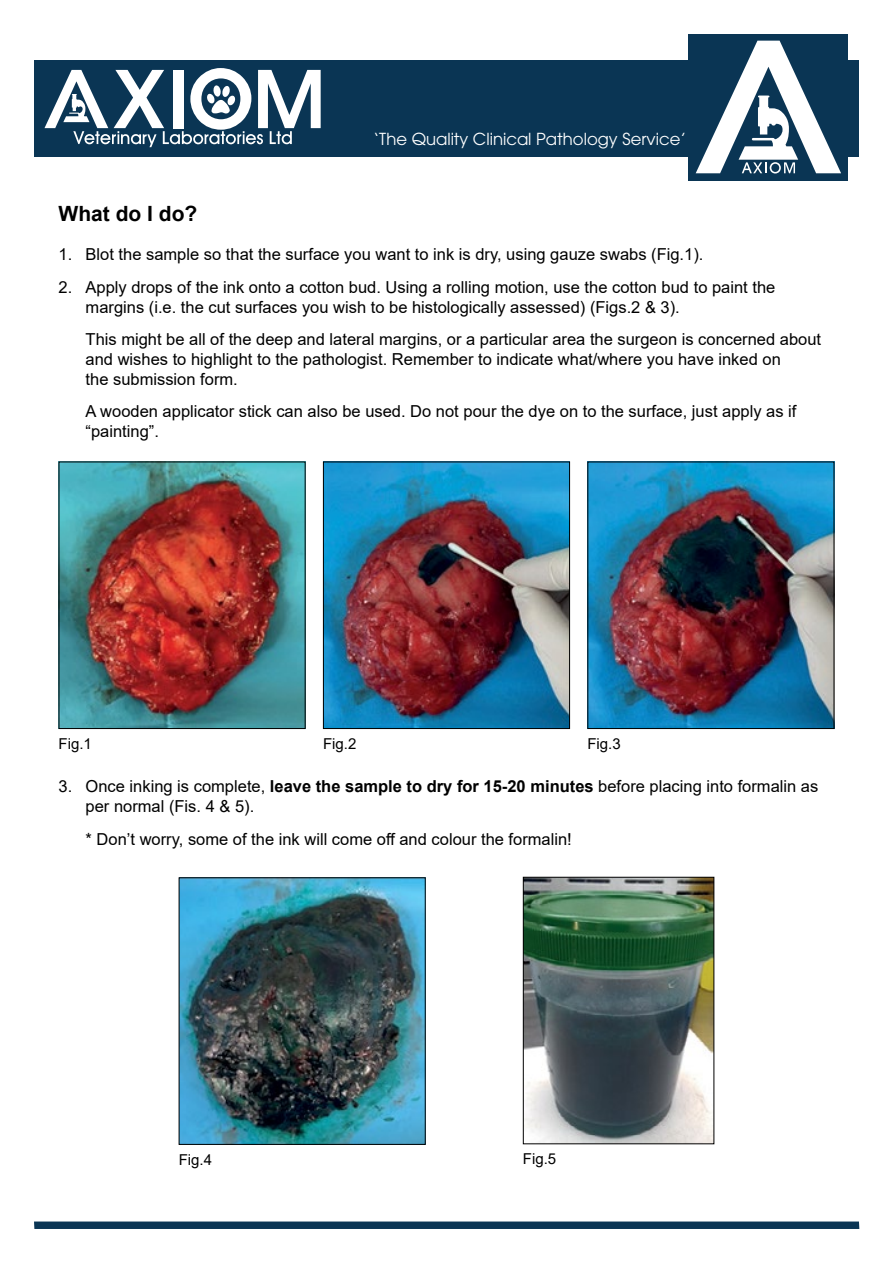
<style>
.page{position:relative;width:893px;height:1263px;background:#fff}
.page>*{position:absolute;margin:0;border:0;box-sizing:border-box;transform-origin:0 0}
.t1{font:700 21px "Arial";color:#000}
.t2{font:16.5px/19.8px "Arial";color:#000}
.t3{font:16.5px "ITC Avant Garde Pro";color:#fff}
.t4{font:15px "Arial";color:#000}
.s1{font-weight:700}
</style>
<div class="page">
<div style="left:34px;top:1221px;width:825px;height:8px;background:#0a3554"></div>
<div style="left:34px;top:60px;width:825px;height:96px;background:#0a3554"></div>
<svg style="left:44px;top:68px;width:277px;height:79px"></svg>
<div style="left:688px;top:34px;width:160px;height:146px;background:#0a3554"></div>
<svg style="left:696px;top:41px;width:145px;height:132px"></svg>
<img style="left:61px;top:464px;width:243px;height:263px">
<div style="left:59px;top:462px;width:247px;height:267px;border:1px solid #000"></div>
<img style="left:325px;top:464px;width:243px;height:263px">
<div style="left:323px;top:462px;width:247px;height:267px;border:1px solid #000"></div>
<img style="left:589px;top:464px;width:243px;height:263px">
<img style="left:181px;top:879px;width:243px;height:264px">
<div style="left:179px;top:877px;width:247px;height:268px;border:1px solid #000"></div>
<img style="left:525px;top:879px;width:187px;height:263px">
<div style="left:523px;top:877px;width:191px;height:267px;border:1px solid #000"></div>
<p class="t3" style="left:373px;top:129px;width:314px">‘The Quality Clinical Pathology Service’</p>
<p class="t1" style="left:59px;top:198px;width:140px">What do I do?</p>
<p class="t2" style="left:59px;top:244px;width:646px">1. Blot the sample so that the surface you want to ink is dry, using gauze swabs (Fig.1).</p>
<p class="t2" style="left:86px;top:277px;width:691px;text-indent:-27px">2. Apply drops of the ink onto a cotton bud. Using a rolling motion, use the cotton bud to paint the margins (i.e. the cut surfaces you wish to be histologically assessed) (Figs.2 &amp; 3).</p>
<p class="t2" style="left:86px;top:329px;width:737px">This might be all of the deep and lateral margins, or a particular area the surgeon is concerned about and wishes to highlight to the pathologist. Remember to indicate what/where you have inked on<br>the submission form.</p>
<p class="t2" style="left:86px;top:402px;width:712px">A wooden applicator stick can also be used. Do not pour the dye on to the surface, just apply as if “painting”.</p>
<p class="t4" style="left:59px;top:733px;width:35px">Fig.1</p>
<p class="t4" style="left:323px;top:733px;width:35px">Fig.2</p>
<p class="t4" style="left:587px;top:733px;width:35px">Fig.3</p>
<p class="t2" style="left:86px;top:776px;width:734px;text-indent:-27px">3. Once inking is complete, <span class="s1">leave the sample to dry for 15-20 minutes</span> before placing into formalin as per normal (Fis. 4 &amp; 5).</p>
<p class="t2" style="left:86px;top:829px;width:488px">* Don’t worry, some of the ink will come off and colour the formalin!</p>
<p class="t4" style="left:179px;top:1149px;width:35px">Fig.4</p>
<p class="t4" style="left:523px;top:1149px;width:35px">Fig.5</p>
</div>
